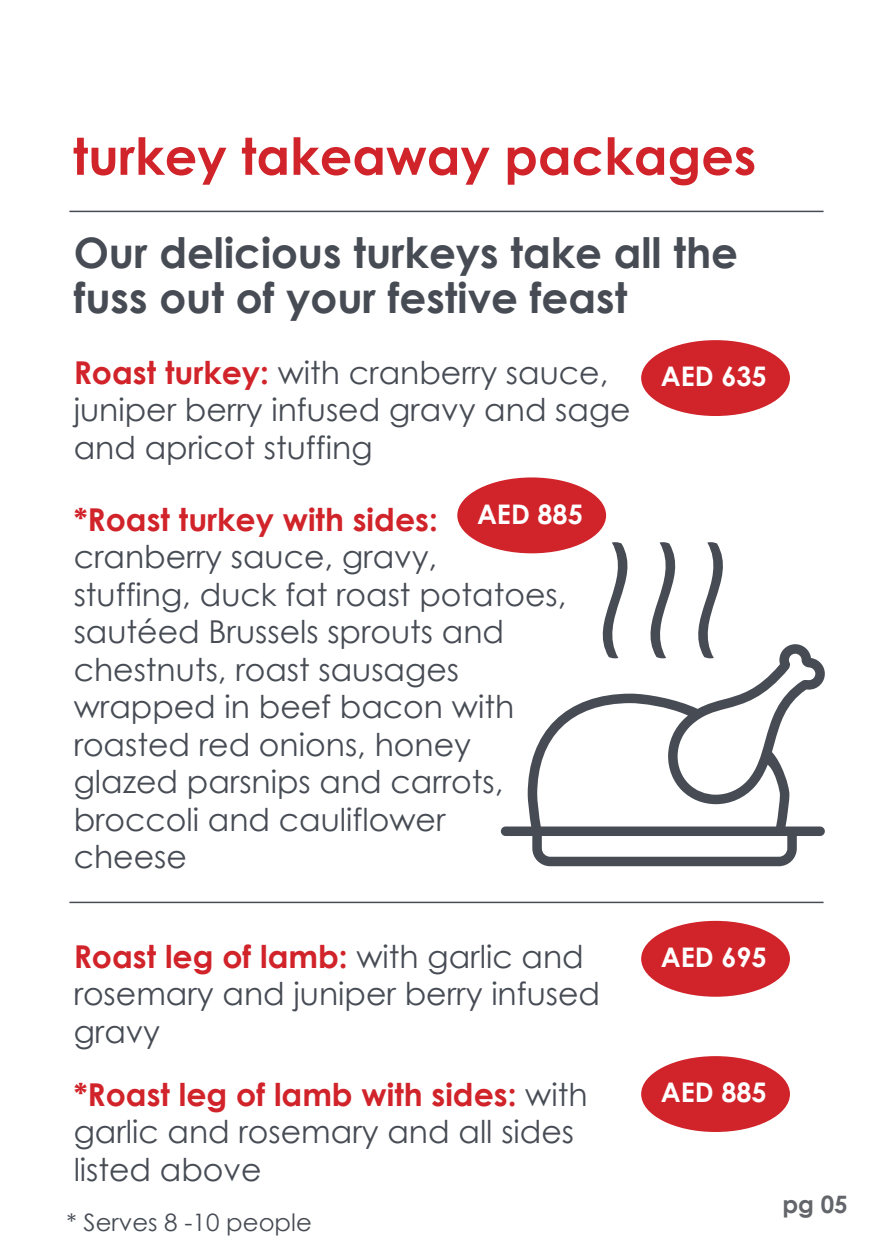
<style>
.page{position:relative;width:893px;height:1259px;background:#fff}
.page>*{position:absolute;margin:0;border:0;box-sizing:border-box;transform-origin:0 0}
.t1{font:700 51px "Century Gothic";color:#d1232a}
.t2{font:700 42px/45px "Century Gothic";color:#464b54}
.t3{font:31.5px/37.5px "Century Gothic";color:#464b54}
.t4{font:700 27px "Century Gothic";color:#fff}
.t5{font:24px "Century Gothic";color:#464b54}
.t6{font:700 24px "Century Gothic";color:#62656a}
.s1{font-weight:700;color:#d1232a}
</style>
<div class="page">
<hr style="left:69px;top:211px;width:754px;height:1px;background:#464b54">
<hr style="left:69px;top:901px;width:754px;height:2px;background:#464b54">
<svg style="left:602px;top:542px;width:26px;height:102px"></svg>
<svg style="left:650px;top:542px;width:26px;height:102px"></svg>
<svg style="left:698px;top:542px;width:25px;height:102px"></svg>
<svg style="left:501px;top:644px;width:324px;height:222px"></svg>
<div style="left:641px;top:340px;width:149px;height:76px;background:#d1232a;border-radius:50%"></div>
<div style="left:457px;top:477px;width:149px;height:76px;background:#d1232a;border-radius:50%"></div>
<div style="left:641px;top:921px;width:149px;height:75px;background:#d1232a;border-radius:50%"></div>
<div style="left:641px;top:1056px;width:149px;height:76px;background:#d1232a;border-radius:50%"></div>
<p class="t1" style="left:73px;top:124px;width:685px">turkey takeaway packages</p>
<p class="t2" style="left:74px;top:229px;width:666px">Our delicious turkeys take all the fuss out of your festive feast</p>
<p class="t3" style="left:74px;top:353px;width:559px"><span class="s1">Roast turkey:</span> with cranberry sauce, juniper berry infused gravy and sage and apricot stuffing</p>
<p class="t4" style="left:661px;top:360px;width:107px">AED 635</p>
<p class="t4" style="left:477px;top:497px;width:107px">AED 885</p>
<p class="t3" style="left:74px;top:500px;width:494px"><span class="s1">*Roast turkey with sides: </span>cranberry sauce, gravy,<br>stuffing, duck fat roast potatoes, sautéed Brussels sprouts and chestnuts, roast sausages wrapped in beef bacon with roasted red onions, honey glazed parsnips and carrots, broccoli and cauliflower cheese</p>
<p class="t3" style="left:74px;top:937px;width:528px"><span class="s1">Roast leg of lamb:</span> with garlic and rosemary and juniper berry infused gravy</p>
<p class="t3" style="left:74px;top:1075px;width:515px"><span class="s1">*Roast leg of lamb with sides:</span> with garlic and rosemary and all sides listed above</p>
<p class="t5" style="left:67px;top:1207px;width:247px">* Serves 8 -10 people</p>
<p class="t4" style="left:661px;top:940px;width:107px">AED 695</p>
<p class="t4" style="left:661px;top:1075px;width:107px">AED 885</p>
<p class="t6" style="left:782px;top:1186px;width:67px">pg 05</p>
</div>
